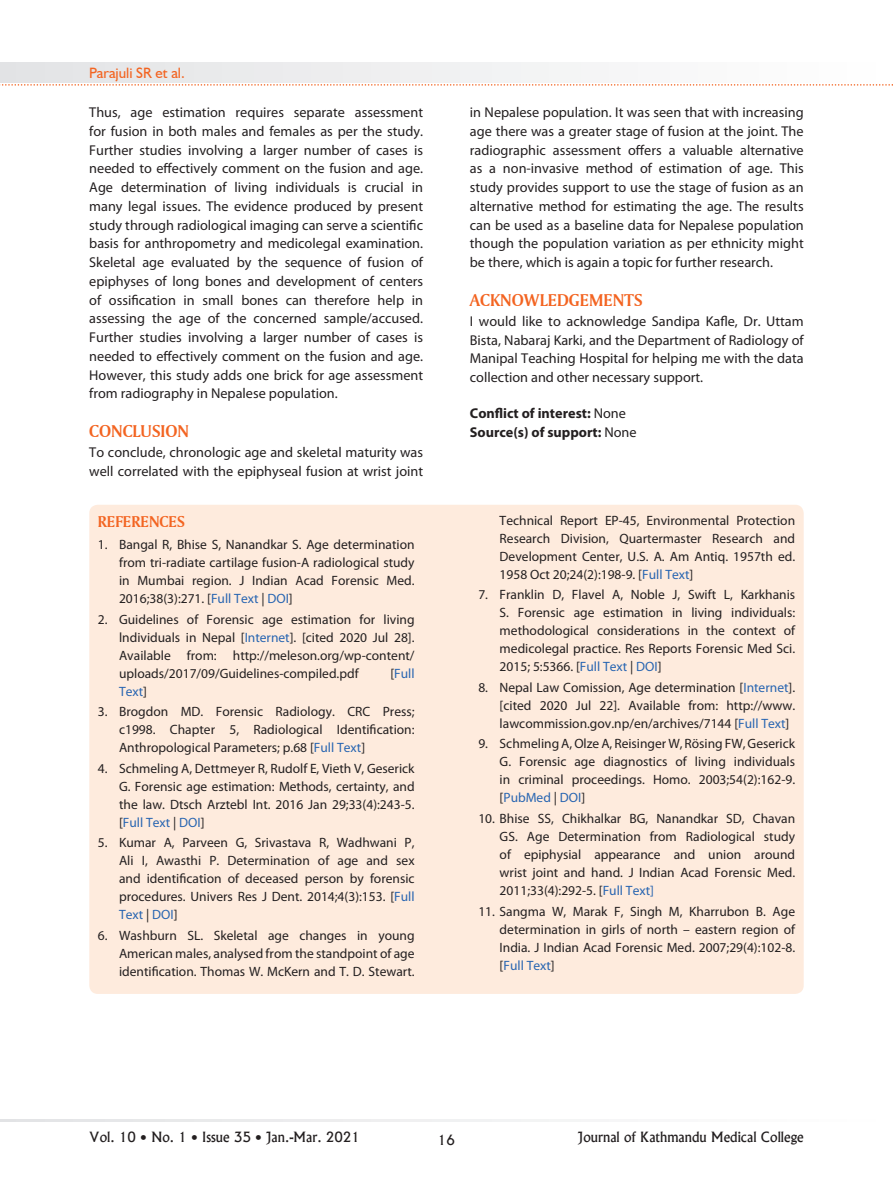
<style>
.page{position:relative;width:893px;height:1191px;background:#fff}
.page>*{position:absolute;margin:0;border:0;box-sizing:border-box;transform-origin:0 0}
.t1{font:18px "Amerigo BT Bold A";color:#f36421}
.t2{font:16.5px "Amerigo BT Bold A";color:#f36421}
.t3{font:15px "Humanist 521 BT";color:#f36421}
.t4{font:14.25px/18.8px "Myriad Pro";color:#231f20;text-align:justify}
.t5{font:700 14.25px/18.8px "Myriad Pro";color:#231f20}
.t6{font:13.5px/18px "Myriad Pro";color:#231f20;text-align:justify}
.t7{font:13.5px "Alaska";color:#231f20}
.t8{font:13.5px "Myriad Pro";color:#2865b1}
.s1{color:#2865b1}
.s2{color:#231f20}
.s3{font-weight:400}
</style>
<div class="page">
<div style="left:0;top:63px;width:893px;height:20px;background:linear-gradient(to right,#e2e3e5,#fff)"></div>
<svg style="left:0;top:1119px;width:581px;height:2px"></svg>
<svg style="left:0;top:84px;width:893px;height:2px"></svg>
<div style="left:89px;top:505px;width:715px;height:489px;background:#feebdd;border-radius:9px"></div>
<p class="t3" style="left:89px;top:63px;width:97px">Parajuli SR et al.</p>
<p class="t4" style="left:89px;top:103px;width:335px">Thus, age estimation requires separate assessment for fusion in both males and females as per the study.<br>Further studies involving a larger number of cases is needed to effectively comment on the fusion and age.<br>Age determination of living individuals is crucial in many legal issues. The evidence produced by present study through radiological imaging can serve a scientific basis for anthropometry and medicolegal examination.<br>Skeletal age evaluated by the sequence of fusion of epiphyses of long bones and development of centers of ossification in small bones can therefore help in assessing the age of the concerned sample/accused.<br>Further studies involving a larger number of cases is needed to effectively comment on the fusion and age.<br>However, this study adds one brick for age assessment from radiography in Nepalese population.</p>
<h1 class="t1" style="left:89px;top:420px;width:101px">CONCLUSION</h1>
<p class="t4" style="left:89px;top:442px;width:335px">To conclude, chronologic age and skeletal maturity was well correlated with the epiphyseal fusion at wrist joint</p>
<p class="t2" style="left:98px;top:511px;width:89px">REFERENCES</p>
<p class="t6" style="left:119px;top:535px;width:297px;text-indent:-21px">1. Bangal R, Bhise S, Nanandkar S. Age determination from tri-radiate cartilage fusion-A radiological study in Mumbai region. J Indian Acad Forensic Med.<br>2016;38(3):271. [<span class="s1">Full Text</span> | <span class="s1">DOI</span>]</p>
<p class="t6" style="left:119px;top:610px;width:297px;text-indent:-21px">2. Guidelines of Forensic age estimation for living lndividuals in Nepal [<span class="s1">Internet</span>]. [cited 2020 Jul 28].<br>Available from: http://meleson.org/wp-content/ uploads/2017/09/Guidelines-compiled.pdf</p>
<p class="t8" style="left:390px;top:665px;width:26px"><span class="s2">[</span>Full</p>
<p class="t8" style="left:119px;top:683px;width:30px">Text<span class="s2">]</span></p>
<p class="t6" style="left:119px;top:702px;width:297px;text-indent:-21px">3. Brogdon MD. Forensic Radiology. CRC Press; c1998. Chapter 5, Radiological Identification:<br>Anthropological Parameters; p.68 [<span class="s1">Full Text</span>]</p>
<p class="t6" style="left:119px;top:759px;width:297px;text-indent:-21px">4. Schmeling A, Dettmeyer R, Rudolf E, Vieth V, Geserick G. Forensic age estimation: Methods, certainty, and the law. Dtsch Arztebl Int. 2016 Jan 29;33(4):243-5. [<span class="s1">Full Text</span> | <span class="s1">DOI</span>]</p>
<p class="t6" style="left:119px;top:833px;width:297px;text-indent:-21px">5. Kumar A, Parveen G, Srivastava R, Wadhwani P, Ali I, Awasthi P. Determination of age and sex and identification of deceased person by forensic procedures. Univers Res J Dent. 2014;4(3):153. [<span class="s1">Full Text</span> | <span class="s1">DOI</span>]</p>
<p class="t6" style="left:119px;top:926px;width:297px;text-indent:-21px">6. Washburn SL. Skeletal age changes in young American males, analysed from the standpoint of age identification. Thomas W. McKern and T. D. Stewart.</p>
<p class="t4" style="left:470px;top:103px;width:335px">in Nepalese population. It was seen that with increasing age there was a greater stage of fusion at the joint. The radiographic assessment offers a valuable alternative as a non-invasive method of estimation of age. This study provides support to use the stage of fusion as an alternative method for estimating the age. The results can be used as a baseline data for Nepalese population though the population variation as per ethnicity might be there, which is again a topic for further research.</p>
<h1 class="t1" style="left:470px;top:289px;width:174px">ACKNOWLEDGEMENTS</h1>
<p class="t4" style="left:470px;top:311px;width:335px">I would like to acknowledge Sandipa Kafle, Dr. Uttam Bista, Nabaraj Karki, and the Department of Radiology of Manipal Teaching Hospital for helping me with the data collection and other necessary support.</p>
<p class="t5" style="left:470px;top:403px;width:168px">Conflict of interest: <span class="s3">None<br></span>Source(s) of support: <span class="s3">None</span></p>
<p class="t6" style="left:500px;top:511px;width:297px">Technical Report EP-45, Environmental Protection Research Division, Quartermaster Research and Development Center, U.S. A. Am Antiq. 1957th ed.<br>1958 Oct 20;24(2):198-9. [<span class="s1">Full Text</span>]</p>
<p class="t6" style="left:500px;top:585px;width:297px;text-indent:-21px">7. Franklin D, Flavel A, Noble J, Swift L, Karkhanis S. Forensic age estimation in living individuals: methodological considerations in the context of medicolegal practice. Res Reports Forensic Med Sci.<br>2015; 5:5366. [<span class="s1">Full Text</span> | <span class="s1">DOI</span>]</p>
<p class="t6" style="left:500px;top:678px;width:297px;text-indent:-21px">8. Nepal Law Comission, Age determination [<span class="s1">Internet</span>]. [cited 2020 Jul 22]. Available from: http://www. lawcommission.gov.np/en/archives/7144 [<span class="s1">Full Text</span>]</p>
<p class="t6" style="left:500px;top:734px;width:297px;text-indent:-21px">9. Schmeling A, Olze A, Reisinger W, Rösing FW, Geserick G. Forensic age diagnostics of living individuals in criminal proceedings. Homo. 2003;54(2):162-9. [<span class="s1">PubMed</span> | <span class="s1">DOI</span>]</p>
<p class="t6" style="left:500px;top:809px;width:297px;text-indent:-21px">10. Bhise SS, Chikhalkar BG, Nanandkar SD, Chavan GS. Age Determination from Radiological study of epiphysial appearance and union around wrist joint and hand. J Indian Acad Forensic Med.<br>2011;33(4):292-5. [<span class="s1">Full Text]</span></p>
<p class="t6" style="left:500px;top:901px;width:297px;text-indent:-21px">11. Sangma W, Marak F, Singh M, Kharrubon B. Age determination in girls of north – eastern region of India. J Indian Acad Forensic Med. 2007;29(4):102-8. [<span class="s1">Full Text</span>]</p>
<p class="t7" style="left:89px;top:1129px;width:272px">Vol. 10 • No. 1 • Issue 35 • Jan.-Mar. 2021</p>
<p class="t7" style="left:438px;top:1131px;width:19px">16</p>
<p class="t7" style="left:578px;top:1129px;width:227px">Journal of Kathmandu Medical College</p>
</div>
